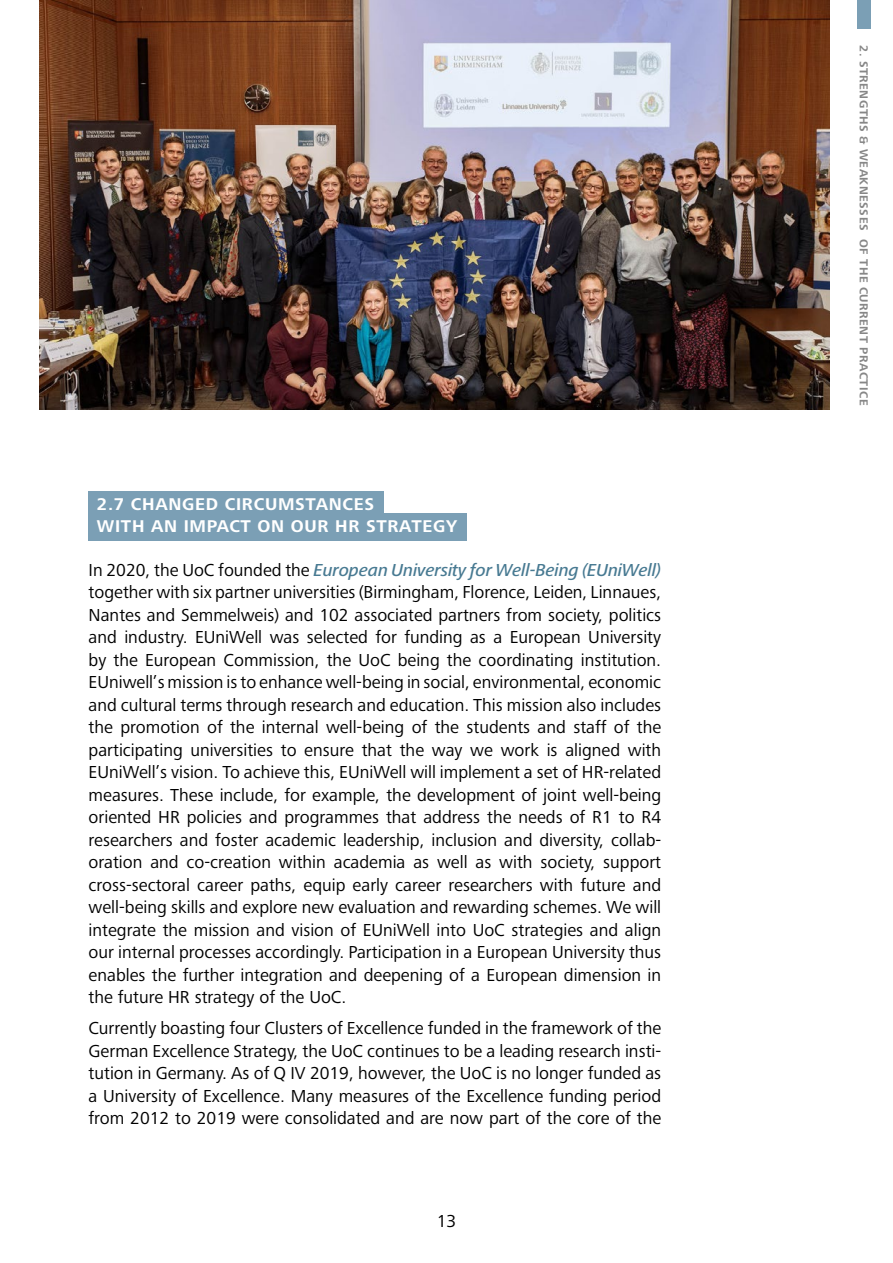
<style>
.page{position:relative;width:893px;height:1263px;background:#fff}
.page>*{position:absolute;margin:0;border:0;box-sizing:border-box;transform-origin:0 0}
.t1{font:18px/22.5px "Frutiger Next LTW1 G";color:#000;text-align:justify}
.t2{font:700 17.7px/22px "Frutiger Next LTW1 G";letter-spacing:.04em;color:#fff}
.t3{font:700 12px "Frutiger Next LTW1 G";letter-spacing:.04em;color:#878787}
.s1{font-weight:500;font-style:italic;color:#487a92}
</style>
<div class="page">
<div style="left:857px;top:0;width:14px;height:28px;background:#7b9fb5"></div>
<div style="left:89px;top:491px;width:295px;height:28px;background:#7b9fb5"></div>
<div style="left:89px;top:513px;width:378px;height:28px;background:#7b9fb5"></div>
<img style="left:40px;top:0;width:789px;height:410px">
<p class="t2" style="left:97px;top:494px;width:362px">2.7 CHANGED CIRCUMSTANCES<br>WITH AN IMPACT ON OUR HR STRATEGY</p>
<p class="t1" style="left:89px;top:559px;width:574px">In 2020, the UoC founded the <span class="s1">European University for Well-Being (EUniWell) </span>together with six partner universities (Birmingham, Florence, Leiden, Linnaues, Nantes and Semmelweis) and 102 associated partners from society, politics and industry. EUniWell was selected for funding as a European University by the European Commission, the UoC being the coordinating institution.<br>EUniwell’s mission is to enhance well-being in social, environmental, economic and cultural terms through research and education. This mission also includes the promotion of the internal well-being of the students and staff of the participating universities to ensure that the way we work is aligned with EUniWell’s vision. To achieve this, EUniWell will implement a set of HR-related measures. These include, for example, the development of joint well-being oriented HR policies and programmes that address the needs of R1 to R4 researchers and foster academic leadership, inclusion and diversity, collab&shy;oration and co-creation within academia as well as with society, support cross-sectoral career paths, equip early career researchers with future and well-being skills and explore new evaluation and rewarding schemes. We will integrate the mission and vision of EUniWell into UoC strategies and align our internal processes accordingly. Participation in a European University thus enables the further integration and deepening of a European dimension in the future HR strategy of the UoC.</p>
<p class="t1" style="left:89px;top:1017px;width:574px">Currently boasting four Clusters of Excellence funded in the framework of the German Excellence Strategy, the UoC continues to be a leading research insti&shy;tution in Germany. As of Q IV 2019, however, the UoC is no longer funded as a University of Excellence. Many measures of the Excellence funding period from 2012 to 2019 were consolidated and are now part of the core of the</p>
<p class="t1" style="left:437px;top:1210px;width:21px">13</p>
<p class="t3" style="left:870px;top:45px;width:362px;rotate:90deg">2. STRENGTHS &amp; WEAKNESSES OF THE CURRENT PRACTICE</p>
</div>
